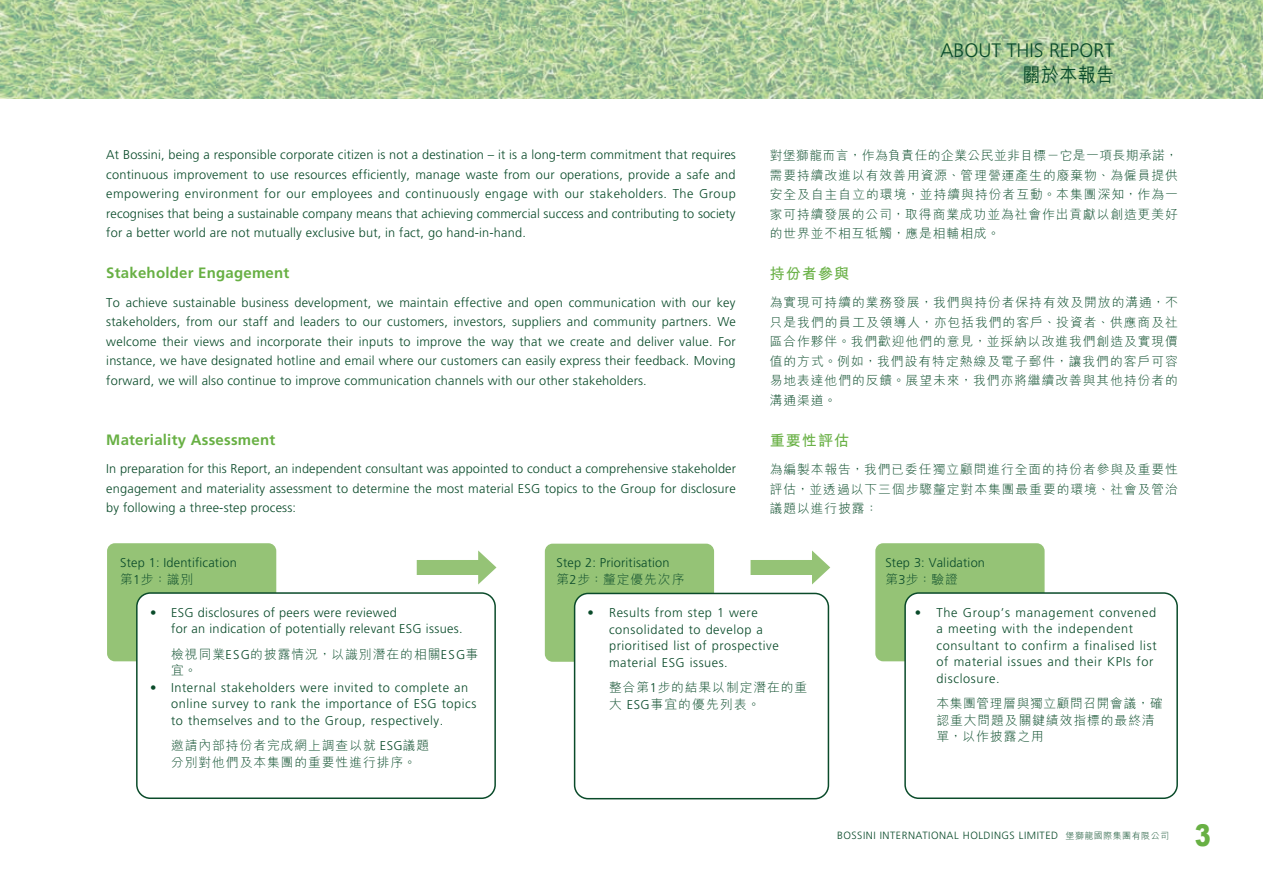
<style>
.page{position:relative;width:1263px;height:893px;background:#fff}
.page>*{position:absolute;margin:0;border:0;box-sizing:border-box;transform-origin:0 0}
.t1{font:900 30px "Arial";color:#68b044;scale:.8 1}
.t2{font:300 19.5px "Frutiger LT Std";color:#0a4b2a}
.t3{font:500 19.5px "M Hei HK";letter-spacing:.05em;color:#0a4b2a;scale:.9 1}
.t4{font:700 15px "Frutiger LT Std";letter-spacing:.015em;color:#68b044}
.t5{font:700 15px "M Hei HK";letter-spacing:.075em;color:#68b044}
.t6{font:300 12.75px/19.5px "Frutiger LT Std";letter-spacing:.045em;color:#0a4b2a;text-align:justify}
.t7{font:300 12.75px/19.5px "M Hei HK";letter-spacing:.075em;color:#0a4b2a}
.t8{font:300 12.75px/16.5px "Frutiger LT Std";letter-spacing:.025em;color:#0a4b2a}
.t9{font:300 12.75px "Frutiger LT Std";letter-spacing:.015em;color:#0a4b2a}
.t10{font:300 10.5px "Frutiger LT Std";letter-spacing:.05em;color:#0a4b2a}
.s1{font-family:"Frutiger LT Std"}
.s2{font-family:"M Hei HK";font-size:9px}
</style>
<div class="page">
<img style="left:0;top:0;width:1263px;height:98px">
<div style="left:107px;top:543px;width:169px;height:118px;background:#95c376;border-radius:8px"></div>
<div style="left:137px;top:593px;width:358px;height:205px;background:#fff;border-radius:14px"></div>
<div style="left:136px;top:592px;width:360px;height:207px;border:2px solid #0a4b2a;border-radius:14px"></div>
<div style="left:545px;top:544px;width:169px;height:118px;background:#95c376;border-radius:8px"></div>
<div style="left:575px;top:593px;width:253px;height:206px;background:#fff;border-radius:14px"></div>
<div style="left:574px;top:593px;width:255px;height:206px;border:2px solid #0a4b2a;border-radius:14px"></div>
<div style="left:875px;top:543px;width:169px;height:118px;background:#95c376;border-radius:8px"></div>
<div style="left:905px;top:593px;width:272px;height:205px;background:#fff;border-radius:14px"></div>
<div style="left:904px;top:592px;width:274px;height:207px;border:2px solid #0a4b2a;border-radius:14px"></div>
<div style="left:417px;top:560px;width:68px;height:15px;background:#95c376"></div>
<svg style="left:478px;top:550px;width:18px;height:34px"></svg>
<div style="left:750px;top:560px;width:69px;height:15px;background:#95c376"></div>
<svg style="left:812px;top:550px;width:18px;height:34px"></svg>
<p class="t6" style="left:106px;top:145px;width:631px">At Bossini, being a responsible corporate citizen is not a destination – it is a long-term commitment that requires continuous improvement to use resources efficiently, manage waste from our operations, provide a safe and empowering environment for our employees and continuously engage with our stakeholders. The Group recognises that being a sustainable company means that achieving commercial success and contributing to society for a better world are not mutually exclusive but, in fact, go hand-in-hand.</p>
<p class="t4" style="left:106px;top:264px;width:185px">Stakeholder Engagement</p>
<p class="t6" style="left:106px;top:293px;width:631px">To achieve sustainable business development, we maintain effective and open communication with our key stakeholders, from our staff and leaders to our customers, investors, suppliers and community partners. We welcome their views and incorporate their inputs to improve the way that we create and deliver value. For instance, we have designated hotline and email where our customers can easily express their feedback. Moving forward, we will also continue to improve communication channels with our other stakeholders.</p>
<p class="t4" style="left:106px;top:431px;width:170px">Materiality Assessment</p>
<p class="t6" style="left:106px;top:459px;width:631px">In preparation for this Report, an independent consultant was appointed to conduct a comprehensive stakeholder engagement and materiality assessment to determine the most material ESG topics to the Group for disclosure by following a three-step process:</p>
<h2 class="t2" style="left:941px;top:39px;width:175px">ABOUT THIS REPORT</h2>
<h2 class="t3" style="left:1023px;top:60px;width:103px">關於本報告</h2>
<p class="t7" style="left:770px;top:145px;width:410px;text-align:justify">對堡獅龍而言，作為負責任的企業公民並非目標－它是一項長期承諾，需要持續改進以有效善用資源、管理營運產生的廢棄物、為僱員提供安全及自主自立的環境，並持續與持份者互動。本集團深知，作為一家可持續發展的公司，取得商業成功並為社會作出貢獻以創造更美好的世界並不相互牴觸，應是相輔相成。</p>
<p class="t5" style="left:770px;top:263px;width:81px">持份者參與</p>
<p class="t7" style="left:770px;top:292px;width:410px;text-align:justify">為實現可持續的業務發展，我們與持份者保持有效及開放的溝通，不只是我們的員工及領導人，亦包括我們的客戶、投資者、供應商及社區合作夥伴。我們歡迎他們的意見，並採納以改進我們創造及實現價值的方式。例如，我們設有特定熱線及電子郵件，讓我們的客戶可容易地表達他們的反饋。展望未來，我們亦將繼續改善與其他持份者的溝通渠道。</p>
<p class="t5" style="left:770px;top:429px;width:81px">重要性評估</p>
<p class="t7" style="left:770px;top:459px;width:410px;text-align:justify">為編製本報告，我們已委任獨立顧問進行全面的持份者參與及重要性評估，並透過以下三個步驟釐定對本集團最重要的環境、社會及管治議題以進行披露：</p>
<p class="t9" style="left:120px;top:555px;width:118px">Step 1: Identification</p>
<p class="t7" style="left:120px;top:569px;width:75px">第<span class="s1">1</span>步：識別</p>
<p class="t8" style="left:171px;top:604px;width:293px;text-indent:-21px">• ESG disclosures of peers were reviewed<br>for an indication of potentially relevant ESG issues.</p>
<p class="t7" style="left:171px;top:645px;width:309px;line-height:16.5px">檢視同業<span class="s1">ESG</span>的披露情況，以識別潛在的相關<span class="s1">ESG</span>事宜。</p>
<p class="t6" style="left:171px;top:679px;width:307px;line-height:16.5px;text-align:left;text-indent:-21px">• Internal stakeholders were invited to complete an online survey to rank the importance of ESG topics to themselves and to the Group, respectively.</p>
<p class="t7" style="left:171px;top:737px;width:260px;line-height:16.5px">邀請內部持份者完成網上調查以就 <span class="s1">ESG</span>議題分別對他們及本集團的重要性進行排序。</p>
<p class="t9" style="left:556px;top:555px;width:115px">Step 2: Prioritisation</p>
<p class="t7" style="left:556px;top:569px;width:129px">第<span class="s1">2</span>步：釐定優先次序</p>
<p class="t6" style="left:609px;top:605px;width:171px;line-height:16.5px;text-align:left;text-indent:-22px">• Results from step 1 were consolidated to develop a prioritised list of prospective material ESG issues.</p>
<p class="t7" style="left:609px;top:679px;width:200px;line-height:16.5px">整合第<span class="s1">1</span>步的結果以制定潛在的重大 <span class="s1">ESG</span>事宜的優先列表。</p>
<p class="t9" style="left:885px;top:555px;width:101px">Step 3: Validation</p>
<p class="t7" style="left:885px;top:569px;width:74px">第<span class="s1">3</span>步：驗證</p>
<p class="t6" style="left:936px;top:604px;width:222px;line-height:16.5px;text-align:left;text-indent:-22px">• The Group’s management convened a meeting with the independent consultant to confirm a finalised list of material issues and their KPIs for disclosure.</p>
<p class="t7" style="left:936px;top:695px;width:228px;line-height:16.5px">本集團管理層與獨立顧問召開會議，確認重大問題及關鍵績效指標的最終清單，以作披露之用</p>
<p class="t10" style="left:837px;top:830px;width:334px">BOSSINI INTERNATIONAL HOLDINGS LIMITED <span class="s2">堡獅龍國際集團有限公司</span></p>
<h1 class="t1" style="left:1195px;top:814px;width:22px">3</h1>
</div>
